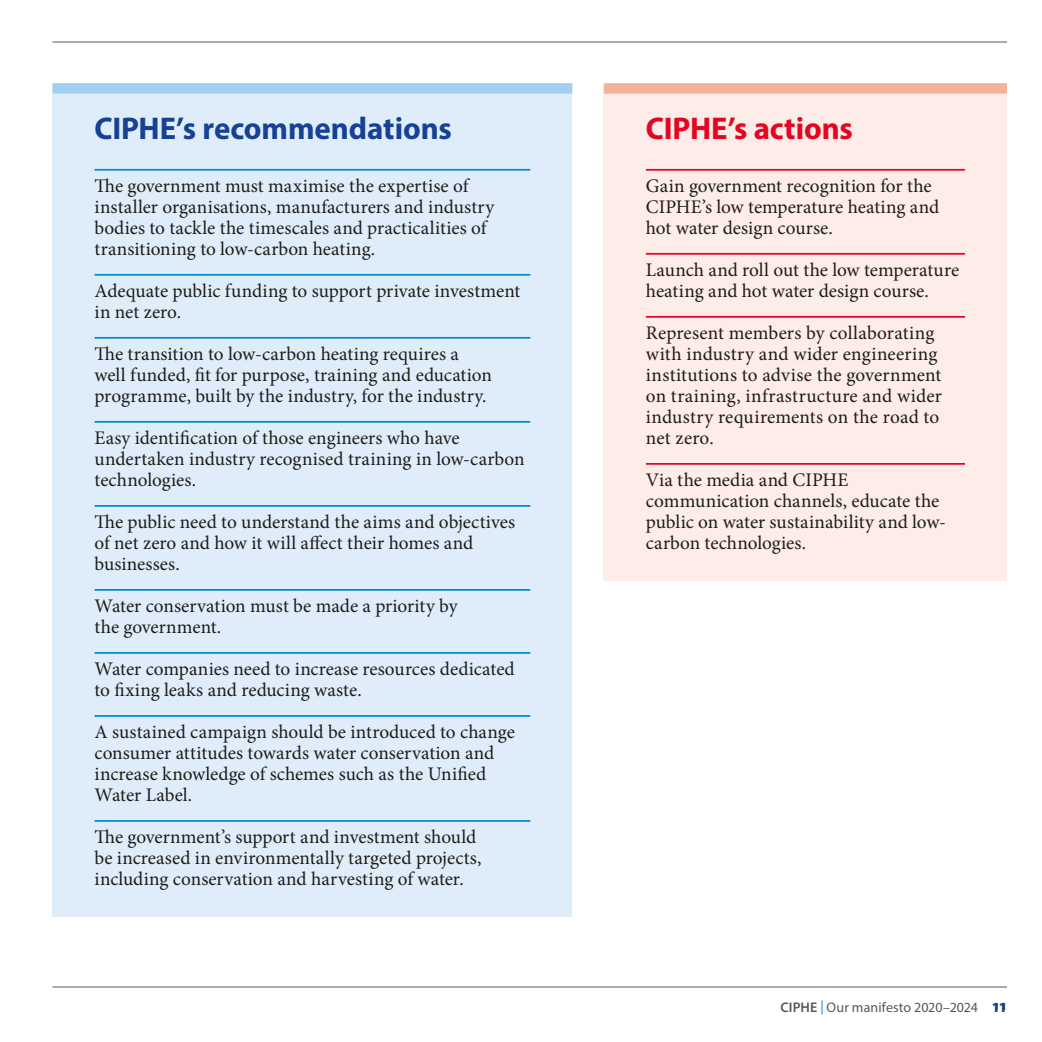
<style>
.page{position:relative;width:1042px;height:1042px;background:#fff}
.page>*{position:absolute;margin:0;border:0;box-sizing:border-box;transform-origin:0 0}
.Recommend_heading{font:31.5px "Myriad Variable Concept";letter-spacing:-.005em;color:#164194}
.Actions_headings{font:31.5px "Myriad Variable Concept";letter-spacing:-.005em;color:#e40521}
.Recommendations_larg{font:19.25px/21px "Minion Pro";letter-spacing:.005em;color:#1d1d1b}
.Actions{font:19.25px/21px "Minion Pro";letter-spacing:.005em;color:#1d1d1b}
.t1{font:14px "Myriad Pro";letter-spacing:.005em;color:#575756}
.s1{font-weight:600}
.s2{color:#008bd2}
.s3{font-weight:900;color:#164194}
.s4{font-weight:700;font-size:10.5px;color:#164194}
</style>
<div class="page">
<hr style="left:52px;top:42px;width:955px;height:1px;background:#575756">
<div style="left:52px;top:84px;width:520px;height:832px;background:#dfedfa"></div>
<div style="left:52px;top:83px;width:520px;height:11px;background:#a2cff0"></div>
<hr style="left:94px;top:169px;width:436px;height:2px;background:#008bd2">
<hr style="left:94px;top:274px;width:436px;height:2px;background:#008bd2">
<hr style="left:94px;top:337px;width:436px;height:2px;background:#008bd2">
<hr style="left:94px;top:421px;width:436px;height:2px;background:#008bd2">
<hr style="left:94px;top:505px;width:436px;height:2px;background:#008bd2">
<hr style="left:94px;top:589px;width:436px;height:2px;background:#008bd2">
<hr style="left:94px;top:652px;width:436px;height:2px;background:#008bd2">
<hr style="left:94px;top:715px;width:436px;height:2px;background:#008bd2">
<hr style="left:94px;top:820px;width:436px;height:2px;background:#008bd2">
<div style="left:604px;top:84px;width:403px;height:496px;background:#fdece7"></div>
<div style="left:604px;top:83px;width:403px;height:11px;background:#f6b09c"></div>
<hr style="left:646px;top:169px;width:319px;height:2px;background:#e40521">
<hr style="left:646px;top:253px;width:319px;height:2px;background:#e40521">
<hr style="left:646px;top:316px;width:319px;height:2px;background:#e40521">
<hr style="left:646px;top:463px;width:319px;height:2px;background:#e40521">
<hr style="left:52px;top:986px;width:955px;height:1px;background:#575756">
<p class="Recommend_heading" style="left:94px;top:110px;width:359px">CIPHE’s recommendations</p>
<p class="Recommendations_larg" style="left:94px;top:175px;width:401px">The government must maximise the expertise of installer organisations, manufacturers and industry bodies to tackle the timescales and practicalities of transitioning to low-carbon heating.</p>
<p class="Recommendations_larg" style="left:94px;top:280px;width:427px">Adequate public funding to support private investment in net zero.</p>
<p class="Recommendations_larg" style="left:94px;top:343px;width:399px">The transition to low-carbon heating requires a well funded, fit for purpose, training and education programme, built by the industry, for the industry.</p>
<p class="Recommendations_larg" style="left:94px;top:427px;width:431px">Easy identification of those engineers who have undertaken industry recognised training in low-carbon technologies.</p>
<p class="Recommendations_larg" style="left:94px;top:511px;width:422px">The public need to understand the aims and objectives of net zero and how it will affect their homes and businesses.</p>
<p class="Recommendations_larg" style="left:94px;top:595px;width:365px">Water conservation must be made a priority by the government.</p>
<p class="Recommendations_larg" style="left:94px;top:658px;width:422px">Water companies need to increase resources dedicated to fixing leaks and reducing waste.</p>
<p class="Recommendations_larg" style="left:94px;top:721px;width:422px">A sustained campaign should be introduced to change consumer attitudes towards water conservation and increase knowledge of schemes such as the Unified Water Label.</p>
<p class="Recommendations_larg" style="left:94px;top:826px;width:388px">The government’s support and investment should be increased in environmentally targeted projects, including conservation and harvesting of water.</p>
<p class="Actions_headings" style="left:646px;top:110px;width:208px">CIPHE’s actions</p>
<p class="Actions" style="left:646px;top:175px;width:295px">Gain government recognition for the<br>CIPHE’s low temperature heating and hot water design course.</p>
<p class="Actions" style="left:646px;top:259px;width:315px">Launch and roll out the low temperature heating and hot water design course.</p>
<p class="Actions" style="left:646px;top:322px;width:297px">Represent members by collaborating with industry and wider engineering institutions to advise the government on training, infrastructure and wider industry requirements on the road to net zero.</p>
<p class="Actions" style="left:646px;top:469px;width:302px">Via the media and CIPHE communication channels, educate the public on water sustainability and low&shy;carbon technologies.</p>
<p class="t1" style="left:780px;top:998px;width:228px"><span class="s1">CIPHE</span> <span class="s2">|</span> Our manifesto 2020–2024 <span class="s3">11</span><span class="s4">11</span></p>
</div>
